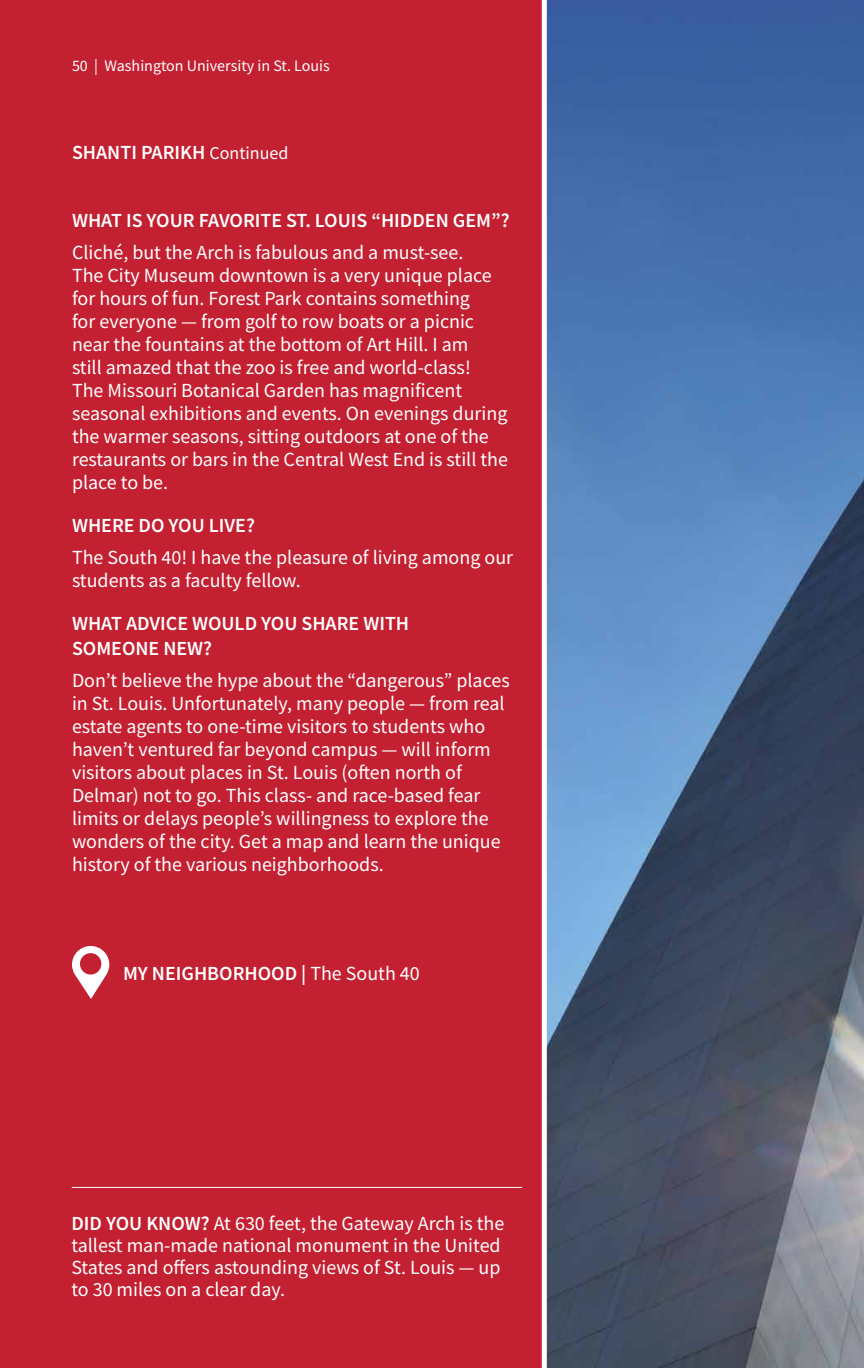
<style>
.page{position:relative;width:864px;height:1368px;background:#fff}
.page>*{position:absolute;margin:0;border:0;box-sizing:border-box;transform-origin:0 0}
.t1{font:20px/23px "Source Sans Pro";color:#fff}
.t2{font:600 20px/25px "Source Sans Pro";color:#fff}
.t3{font:16px "Source Sans Pro";color:#fff}
.s1{font-weight:400;font-size:18px}
.s2{font-weight:400}
.s3{font-weight:600}
</style>
<div class="page">
<img style="left:547px;top:0;width:317px;height:1368px">
<div style="left:0;top:0;width:544px;height:1368px;background:#c32032"></div>
<div style="left:542px;top:0;width:5px;height:1368px;background:#fff"></div>
<svg style="left:72px;top:946px;width:37px;height:53px"></svg>
<hr style="left:72px;top:1187px;width:450px;height:1px;background:#fff">
<p class="t3" style="left:72px;top:56px;width:259px">50 | Washington University in St. Louis</p>
<p class="t2" style="left:72px;top:140px;width:218px">SHANTI PARIKH <span class="s1">Continued</span></p>
<p class="t2" style="left:72px;top:208px;width:439px">WHAT IS YOUR FAVORITE ST. LOUIS “HIDDEN GEM”?</p>
<p class="t1" style="left:72px;top:241px;width:438px">Cliché, but the Arch is fabulous and a must-see.<br>The City Museum downtown is a very unique place for hours of fun. Forest Park contains something<br>for everyone — from golf to row boats or a picnic near the fountains at the bottom of Art Hill. I am<br>still amazed that the zoo is free and world-class!<br>The Missouri Botanical Garden has magnificent seasonal exhibitions and events. On evenings during the warmer seasons, sitting outdoors at one of the restaurants or bars in the Central West End is still the place to be.</p>
<p class="t2" style="left:72px;top:513px;width:184px">WHERE DO YOU LIVE?</p>
<p class="t1" style="left:72px;top:546px;width:443px">The South 40! I have the pleasure of living among our students as a faculty fellow.</p>
<p class="t2" style="left:72px;top:611px;width:339px">WHAT ADVICE WOULD YOU SHARE WITH<br>SOMEONE NEW?</p>
<p class="t1" style="left:72px;top:669px;width:439px">Don’t believe the hype about the “dangerous” places in St. Louis. Unfortunately, many people — from real estate agents to one-time visitors to students who haven’t ventured far beyond campus — will inform visitors about places in St. Louis (often north of Delmar) not to go. This class- and race-based fear limits or delays people’s willingness to explore the wonders of the city. Get a map and learn the unique history of the various neighborhoods.</p>
<p class="t2" style="left:123px;top:961px;width:298px">MY NEIGHBORHOOD | <span class="s2">The South 40</span></p>
<p class="t1" style="left:71px;top:1212px;width:434px;line-height:22px"><span class="s3">DID YOU KNOW?</span> At 630 feet, the Gateway Arch is the tallest man-made national monument in the United States and offers astounding views of St. Louis — up to 30 miles on a clear day.</p>
</div>
